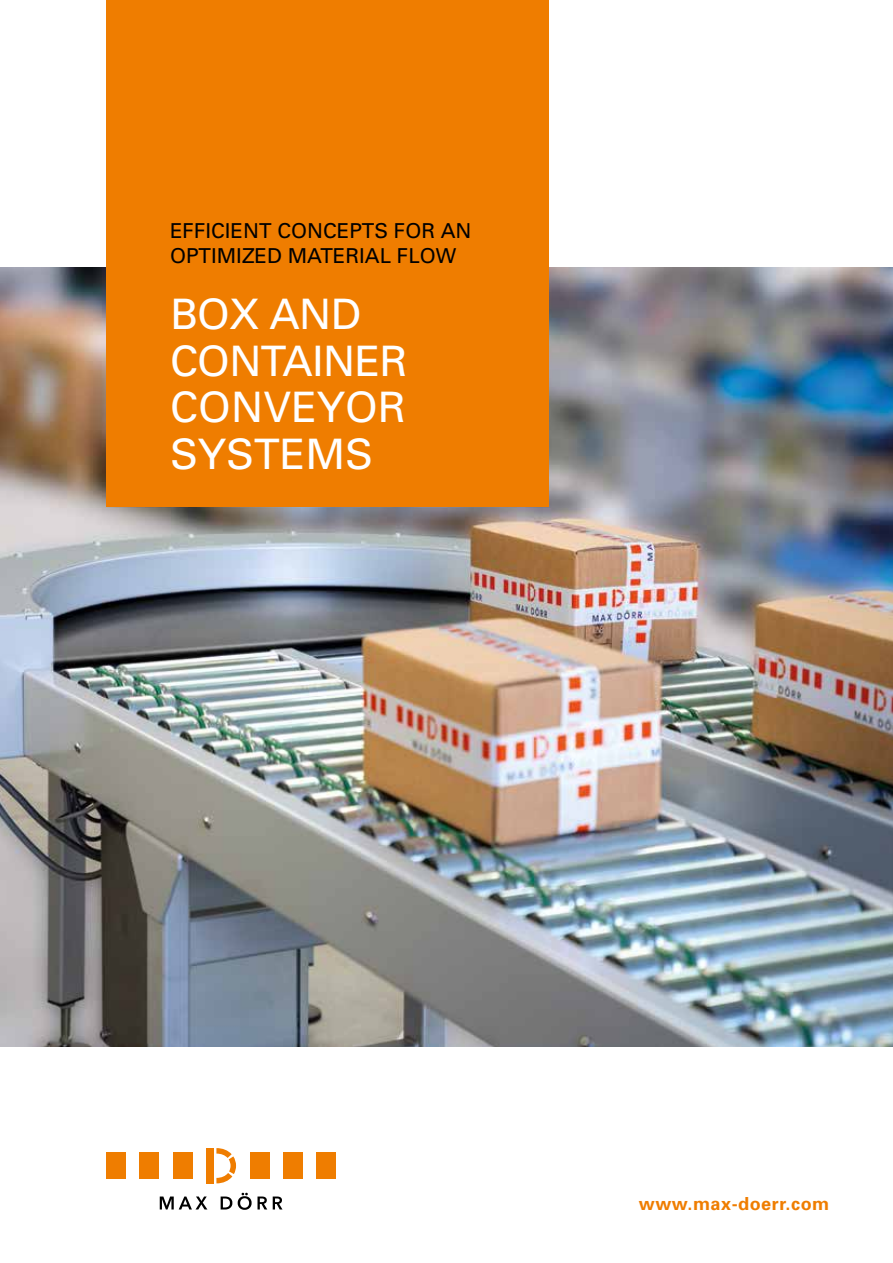
<style>
.page{position:relative;width:893px;height:1263px;background:#fff}
.page>*{position:absolute;margin:0;border:0;box-sizing:border-box;transform-origin:0 0}
.t1{font:42px/46.5px "Univers";color:#fff}
.t2{font:20.55px/25.5px "Univers";color:#000}
.t3{font:700 18px "Univers";letter-spacing:.03em;color:#ef7d00}
</style>
<div class="page">
<img style="left:0;top:268px;width:893px;height:778px">
<div style="left:106px;top:0;width:443px;height:506px;background:#ef7d00"></div>
<svg style="left:160px;top:1196px;width:47px;height:13px"></svg>
<svg style="left:221px;top:1196px;width:11px;height:13px"></svg>
<svg style="left:238px;top:1193px;width:29px;height:17px"></svg>
<svg style="left:273px;top:1196px;width:9px;height:13px"></svg>
<div style="left:106px;top:1152px;width:20px;height:27px;background:#ef7d00"></div>
<div style="left:140px;top:1152px;width:19px;height:27px;background:#ef7d00"></div>
<div style="left:173px;top:1152px;width:19px;height:27px;background:#ef7d00"></div>
<div style="left:250px;top:1152px;width:19px;height:27px;background:#ef7d00"></div>
<div style="left:283px;top:1152px;width:20px;height:27px;background:#ef7d00"></div>
<div style="left:317px;top:1152px;width:19px;height:27px;background:#ef7d00"></div>
<div style="left:206px;top:1148px;width:8px;height:35px;background:#ef7d00"></div>
<svg style="left:216px;top:1148px;width:20px;height:35px"></svg>
<p class="t2" style="left:170px;top:217px;width:303px">EFFICIENT CONCEPTS FOR AN<br>OPTIMIZED MATERIAL FLOW</p>
<h1 class="t1" style="left:170px;top:291px;width:239px">BOX AND<br>CONTAINER<br>CONVEYOR<br>SYSTEMS</h1>
<p class="t3" style="left:639px;top:1192px;width:192px">www.max-doerr.com</p>
</div>
